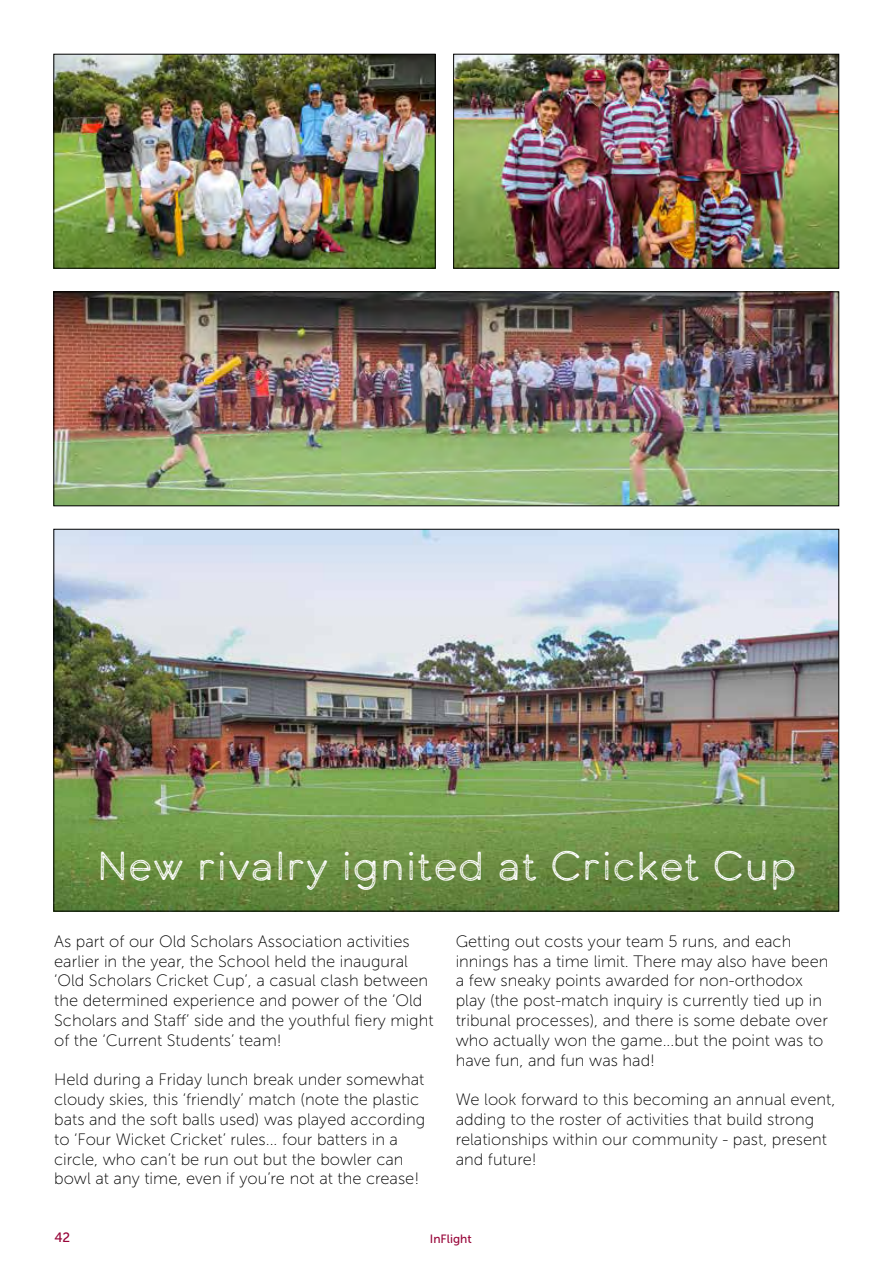
<style>
.page{position:relative;width:893px;height:1263px;background:#fff}
.page>*{position:absolute;margin:0;border:0;box-sizing:border-box;transform-origin:0 0}
.t1{font:40.5px "Calder LC Grit";color:#fff}
.t2{font:16.5px/19.8px "Museo Sans 100";color:#000}
.t3{font:13.5px "Museo Sans 500";color:#980539}
.t4{font:12px "Museo Sans 500";color:#980539}
</style>
<div class="page">
<img style="left:56px;top:531px;width:781px;height:378px">
<img style="left:56px;top:56px;width:377px;height:210px">
<div style="left:54px;top:54px;width:381px;height:214px;border:1px solid #000"></div>
<img style="left:56px;top:294px;width:781px;height:210px">
<div style="left:54px;top:292px;width:785px;height:214px;border:1px solid #000"></div>
<img style="left:455px;top:56px;width:382px;height:210px">
<div style="left:453px;top:54px;width:386px;height:214px;border:1px solid #000"></div>
<h1 class="t1" style="left:96px;top:839px;width:702px">New rivalry ignited at Cricket Cup</h1>
<p class="t2" style="left:54px;top:931px;width:381px">As part of our Old Scholars Association activities earlier in the year, the School held the inaugural ‘Old Scholars Cricket Cup’, a casual clash between the determined experience and power of the ‘Old Scholars and Staff’ side and the youthful fiery might of the ‘Current Students’ team!</p>
<p class="t2" style="left:54px;top:1070px;width:372px">Held during a Friday lunch break under somewhat cloudy skies, this ‘friendly’ match (note the plastic bats and the soft balls used) was played according to ‘Four Wicket Cricket’ rules... four batters in a circle, who can’t be run out but the bowler can bowl at any time, even if you’re not at the crease!</p>
<p class="t2" style="left:456px;top:931px;width:374px">Getting out costs your team 5 runs, and each innings has a time limit. There may also have been a few sneaky points awarded for non-orthodox play (the post-match inquiry is currently tied up in tribunal processes), and there is some debate over who actually won the game...but the point was to have fun, and fun was had!</p>
<p class="t2" style="left:456px;top:1090px;width:381px">We look forward to this becoming an annual event, adding to the roster of activities that build strong relationships within our community - past, present and future!</p>
<p class="t3" style="left:54px;top:1230px;width:17px">42</p>
<p class="t4" style="left:430px;top:1232px;width:43px">InFlight</p>
</div>
